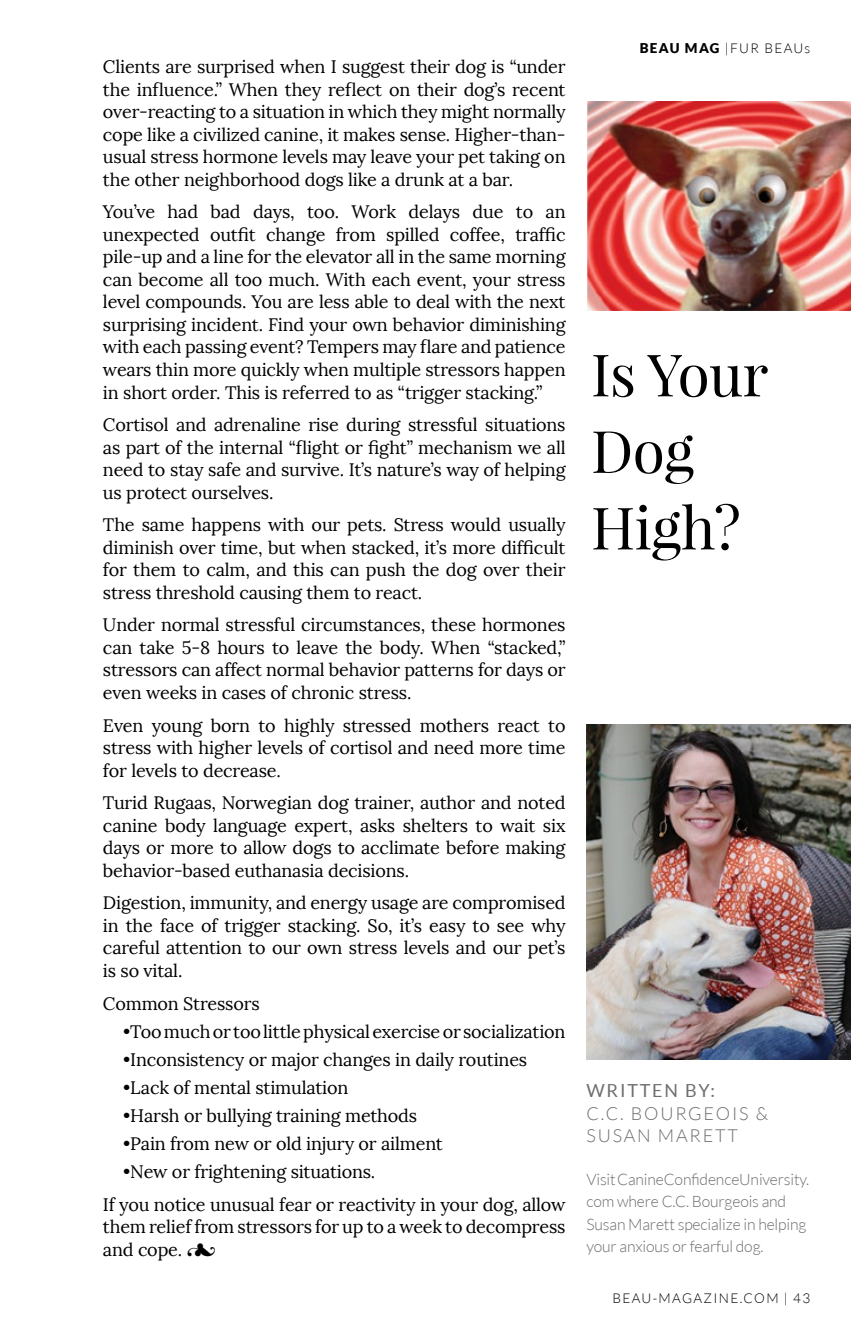
<style>
.page{position:relative;width:851px;height:1337px;background:#fff}
.page>*{position:absolute;margin:0;border:0;box-sizing:border-box;transform-origin:0 0}
.t1{font:58.5px/76.5px "Playfair Display";letter-spacing:-.01em;color:#000}
.t2{font:18px/22.5px "Lora";letter-spacing:-.01em;color:#000;text-align:justify}
.t3{font:300 18px/22.5px "Lato";letter-spacing:.1em;color:#6d6e71}
.t4{font:18px "Lato";letter-spacing:.1em;color:#6d6e71}
.t5{font:300 15.75px/22.5px "Lato";letter-spacing:-.01em;color:#6d6e71}
.t6{font:300 13.5px "Lato";letter-spacing:.1em;color:#000}
.s1{font-family:"Hoefler Text Fleurons"}
.s2{font-weight:900}
</style>
<div class="page">
<img style="left:587px;top:101px;width:263px;height:210px">
<img style="left:586px;top:724px;width:264px;height:335px">
<p class="t2" style="left:103px;top:56px;width:464px">Clients are surprised when I suggest their dog is “under the influence.” When they reflect on their dog’s recent over-reacting to a situation in which they might normally cope like a civilized canine, it makes sense. Higher-than&shy;usual stress hormone levels may leave your pet taking on the other neighborhood dogs like a drunk at a bar.</p>
<p class="t2" style="left:103px;top:201px;width:464px">You’ve had bad days, too. Work delays due to an unexpected outfit change from spilled coffee, traffic pile-up and a line for the elevator all in the same morning can become all too much. With each event, your stress level compounds. You are less able to deal with the next surprising incident. Find your own behavior diminishing with each passing event? Tempers may flare and patience wears thin more quickly when multiple stressors happen in short order. This is referred to as “trigger stacking.”</p>
<p class="t2" style="left:103px;top:413px;width:464px">Cortisol and adrenaline rise during stressful situations as part of the internal “flight or fight” mechanism we all need to stay safe and survive. It’s nature’s way of helping us protect ourselves.</p>
<p class="t2" style="left:103px;top:514px;width:464px">The same happens with our pets. Stress would usually diminish over time, but when stacked, it’s more difficult for them to calm, and this can push the dog over their stress threshold causing them to react.</p>
<p class="t2" style="left:103px;top:614px;width:464px">Under normal stressful circumstances, these hormones can take 5-8 hours to leave the body. When “stacked,” stressors can affect normal behavior patterns for days or even weeks in cases of chronic stress.</p>
<p class="t2" style="left:103px;top:714px;width:464px">Even young born to highly stressed mothers react to stress with higher levels of cortisol and need more time for levels to decrease.</p>
<p class="t2" style="left:103px;top:791px;width:464px">Turid Rugaas, Norwegian dog trainer, author and noted canine body language expert, asks shelters to wait six days or more to allow dogs to acclimate before making behavior-based euthanasia decisions.</p>
<p class="t2" style="left:103px;top:892px;width:464px">Digestion, immunity, and energy usage are compromised in the face of trigger stacking. So, it’s easy to see why careful attention to our own stress levels and our pet’s is so vital.</p>
<p class="t2" style="left:103px;top:992px;width:158px">Common Stressors</p>
<p class="t2" style="left:123px;top:1020px;width:444px">•Too much or too little physical exercise or socialization</p>
<p class="t2" style="left:123px;top:1048px;width:405px">•Inconsistency or major changes in daily routines</p>
<p class="t2" style="left:123px;top:1076px;width:227px">•Lack of mental stimulation</p>
<p class="t2" style="left:123px;top:1104px;width:295px">•Harsh or bullying training methods</p>
<p class="t2" style="left:123px;top:1132px;width:321px">•Pain from new or old injury or ailment</p>
<p class="t2" style="left:103px;top:1155px;width:464px;line-height:32.6px;text-indent:20px">•New or frightening situations.<br>If you notice unusual fear or reactivity in your dog, allow</p>
<p class="t2" style="left:103px;top:1215px;width:464px">them relief from stressors for up to a week to decompress and cope. <span class="s1">3</span></p>
<p class="t6" style="left:639px;top:41px;width:172px"><span class="s2">BEAU MAG</span> |FUR BEAUs</p>
<h1 class="t1" style="left:591px;top:336px;width:179px">Is Your<br>Dog<br>High?</h1>
<p class="t4" style="left:586px;top:1080px;width:130px">WRITTEN BY:</p>
<p class="t3" style="left:586px;top:1102px;width:183px">C.C. BOURGEOIS &amp;<br>SUSAN MARETT</p>
<p class="t5" style="left:586px;top:1168px;width:224px">Visit CanineConfidenceUniversity. com where C.C. Bourgeois and<br>Susan Marett specialize in helping your anxious or fearful dog.</p>
<p class="t6" style="left:612px;top:1290px;width:199px">BEAU-MAGAZINE.COM | 43</p>
</div>
